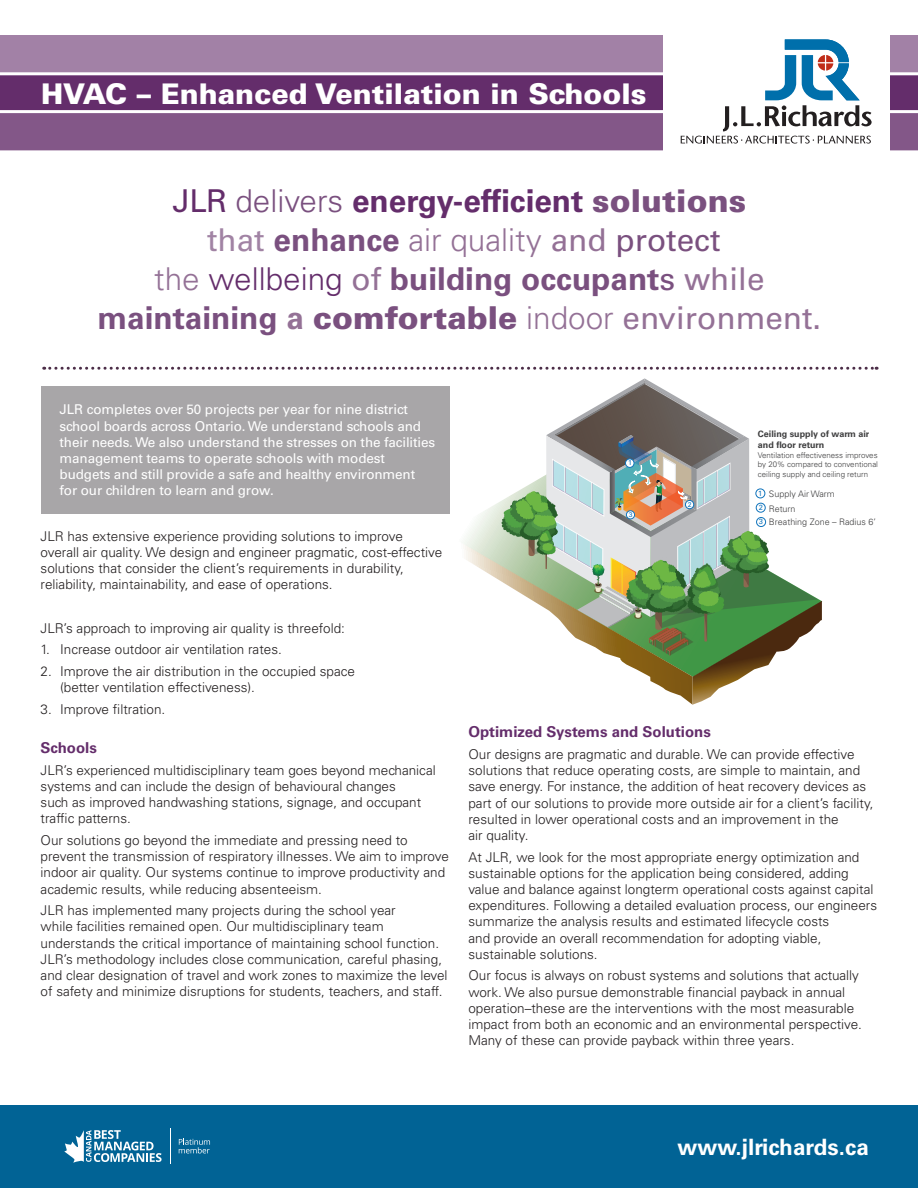
<style>
.page{position:relative;width:918px;height:1188px;background:#fff}
.page>*{position:absolute;margin:0;border:0;box-sizing:border-box;transform-origin:0 0}
.t1{font:700 31.5px/39px "Univers LT Std";color:#7a507f;text-align:center}
.t2{font:900 28.5px "Univers LT Std";color:#fff}
.t3{font:700 22.5px "Univers LT Std";color:#fff}
.t4{font:700 15px "Univers LT Std";color:#642d6b}
.t5{font:300 13.5px/16.2px "Univers LT Std";color:#231f20}
.t6{font:13.5px/16.2px "Univers LT Std";letter-spacing:-.01em;color:#fff}
.t7{font:300 9px/14.1px "Univers LT Std";color:#3e3e3f}
.t8{font:700 9px/10.8px "Univers LT Std";color:#3e3e3f}
.t9{font:300 7.95px/9.4px "Univers LT Std";color:#3e3e3f;text-align:justify}
.t10{font:7.05px "Univers LT Std";color:#1074bc}
.t11{font:6.9px "Univers LT Std";color:#1074bc}
.t12{font:6.75px "Univers LT Std";color:#1074bc}
.s1{font-weight:400;color:#642d6b}
.s2{font-weight:300}
.s3{color:#642d6b}
.s4{font-weight:900}
.s5{font-weight:400;color:#a183a4}
.s6{font-weight:300;color:#947196}
.s7{font-weight:400;color:#947196}
.s8{font-weight:400}
.s9{font-weight:300;color:#642d6b}
.s10{color:#947196}
.s11{font-weight:400;font-size:7.5px;color:#1074bc}
</style>
<div class="page">
<div style="left:0;top:74px;width:918px;height:38px;background:#642d6b"></div>
<div style="left:0;top:36px;width:918px;height:38px;background:#a281a6"></div>
<div style="left:0;top:112px;width:918px;height:38px;background:#835788"></div>
<hr style="left:0;top:72px;width:918px;height:3px;background:#fff">
<hr style="left:0;top:110px;width:918px;height:3px;background:#fff">
<div style="left:664px;top:22px;width:226px;height:138px;background:#fff"></div>
<svg style="left:681px;top:39px;width:191px;height:105px"></svg>
<svg style="left:44px;top:367px;width:833px;height:3px"></svg>
<div style="left:41px;top:386px;width:409px;height:128px;background:#a8a6a8"></div>
<svg style="left:464px;top:378px;width:358px;height:327px"></svg>
<div style="left:685px;top:500px;width:9px;height:9px;background:#fff;border-radius:50%"></div>
<div style="left:685px;top:500px;width:9px;height:9px;border:1px solid #1074bc;border-radius:50%"></div>
<div style="left:626px;top:511px;width:9px;height:8px;background:#fff;border-radius:50%"></div>
<div style="left:626px;top:510px;width:9px;height:9px;border:1px solid #1074bc;border-radius:50%"></div>
<div style="left:756px;top:489px;width:9px;height:9px;background:#fff;border-radius:50%"></div>
<div style="left:755px;top:489px;width:10px;height:9px;border:1px solid #1074bc;border-radius:50%"></div>
<div style="left:756px;top:503px;width:9px;height:9px;background:#fff;border-radius:50%"></div>
<div style="left:756px;top:503px;width:10px;height:10px;border:1px solid #1074bc;border-radius:50%"></div>
<div style="left:757px;top:518px;width:9px;height:9px;background:#fff;border-radius:50%"></div>
<div style="left:756px;top:517px;width:10px;height:10px;border:1px solid #1074bc;border-radius:50%"></div>
<div style="left:626px;top:459px;width:8px;height:8px;background:#fff;border-radius:50%"></div>
<div style="left:625px;top:459px;width:9px;height:9px;border:1px solid #1074bc;border-radius:50%"></div>
<div style="left:0;top:1106px;width:918px;height:82px;background:#016395"></div>
<svg style="left:64px;top:1130px;width:98px;height:33px"></svg>
<svg style="left:179px;top:1139px;width:31px;height:14px"></svg>
<hr style="left:170px;top:1128px;width:1px;height:36px;background:#fff">
<h2 class="t2" style="left:41px;top:76px;width:607px">HVAC – Enhanced Ventilation in Schools</h2>
<h1 class="t1" style="left:97px;top:182px;width:725px"><span class="s1">JLR</span> <span class="s2">delivers</span> <span class="s3">energy-efficient</span> <span class="s4">solutions<br></span><span class="s5">that</span> enhance <span class="s6">air quality</span> <span class="s7">and</span> <span class="s8">protect<br></span><span class="s6">the</span> <span class="s9">wellbeing</span> <span class="s7">of</span> building occupant<span class="s8">s</span> <span class="s7">while </span>maintaining <span class="s10">a</span> <span class="s4">comfortable</span> <span class="s6">indoor</span> <span class="s7">environment.</span></h1>
<p class="t6" style="left:60px;top:402px;width:377px">JLR completes over 50 projects per year for nine district school boards across Ontario. We understand schools and their needs. We also understand the stresses on the facilities management teams to operate schools with modest budgets and still provide a safe and healthy environment for our children to learn and grow.</p>
<p class="t5" style="left:41px;top:528px;width:403px">JLR has extensive experience providing solutions to improve overall air quality. We design and engineer pragmatic, cost-effective solutions that consider the client’s requirements in durability, reliability, maintainability, and ease of operations.</p>
<p class="t5" style="left:41px;top:620px;width:306px">JLR’s approach to improving air quality is threefold:</p>
<p class="t5" style="left:41px;top:641px;width:243px">1. Increase outdoor air ventilation rates.</p>
<p class="t5" style="left:60px;top:663px;width:297px;text-indent:-19px">2. Improve the air distribution in the occupied space (better ventilation effectiveness).</p>
<p class="t5" style="left:41px;top:701px;width:126px">3. Improve filtration.</p>
<p class="t4" style="left:41px;top:739px;width:58px">Schools</p>
<p class="t5" style="left:41px;top:762px;width:397px">JLR’s experienced multidisciplinary team goes beyond mechanical systems and can include the design of behavioural changes<br>such as improved handwashing stations, signage, and occupant traffic patterns.</p>
<p class="t5" style="left:41px;top:832px;width:410px">Our solutions go beyond the immediate and pressing need to prevent the transmission of respiratory illnesses. We aim to improve indoor air quality. Our systems continue to improve productivity and academic results, while reducing absenteeism.</p>
<p class="t5" style="left:41px;top:902px;width:408px">JLR has implemented many projects during the school year<br>while facilities remained open. Our multidisciplinary team understands the critical importance of maintaining school function.<br>JLR’s methodology includes close communication, careful phasing, and clear designation of travel and work zones to maximize the level of safety and minimize disruptions for students, teachers, and staff.</p>
<p class="t10" style="left:628px;top:459px;width:5px">1</p>
<p class="t12" style="left:629px;top:511px;width:5px">3</p>
<p class="t11" style="left:688px;top:500px;width:5px">2</p>
<p class="t8" style="left:758px;top:429px;width:113px">Ceiling supply of warm air and floor return</p>
<p class="t9" style="left:758px;top:450px;width:122px">Ventilation effectiveness improves by 20% compared to conventional ceiling supply and ceiling return</p>
<p class="t7" style="left:758px;top:487px;width:119px"><sup>1</sup> Supply Air Warm<br><sup>2</sup> Return<br><span class="s11">3</span> Breathing Zone – Radius 6’</p>
<p class="t4" style="left:468px;top:723px;width:244px">Optimized Systems and Solutions</p>
<p class="t5" style="left:468px;top:746px;width:407px">Our designs are pragmatic and durable. We can provide effective solutions that reduce operating costs, are simple to maintain, and save energy. For instance, the addition of heat recovery devices as part of our solutions to provide more outside air for a client’s facility, resulted in lower operational costs and an improvement in the<br>air quality.</p>
<p class="t5" style="left:468px;top:849px;width:410px">At JLR, we look for the most appropriate energy optimization and sustainable options for the application being considered, adding value and balance against longterm operational costs against capital expenditures. Following a detailed evaluation process, our engineers summarize the analysis results and estimated lifecycle costs<br>and provide an overall recommendation for adopting viable, sustainable solutions.</p>
<p class="t5" style="left:468px;top:968px;width:395px">Our focus is always on robust systems and solutions that actually work. We also pursue demonstrable financial payback in annual operation–these are the interventions with the most measurable impact from both an economic and an environmental perspective.<br>Many of these can provide payback within three years.</p>
<h3 class="t3" style="left:677px;top:1134px;width:193px">www.jlrichards.ca</h3>
</div>
